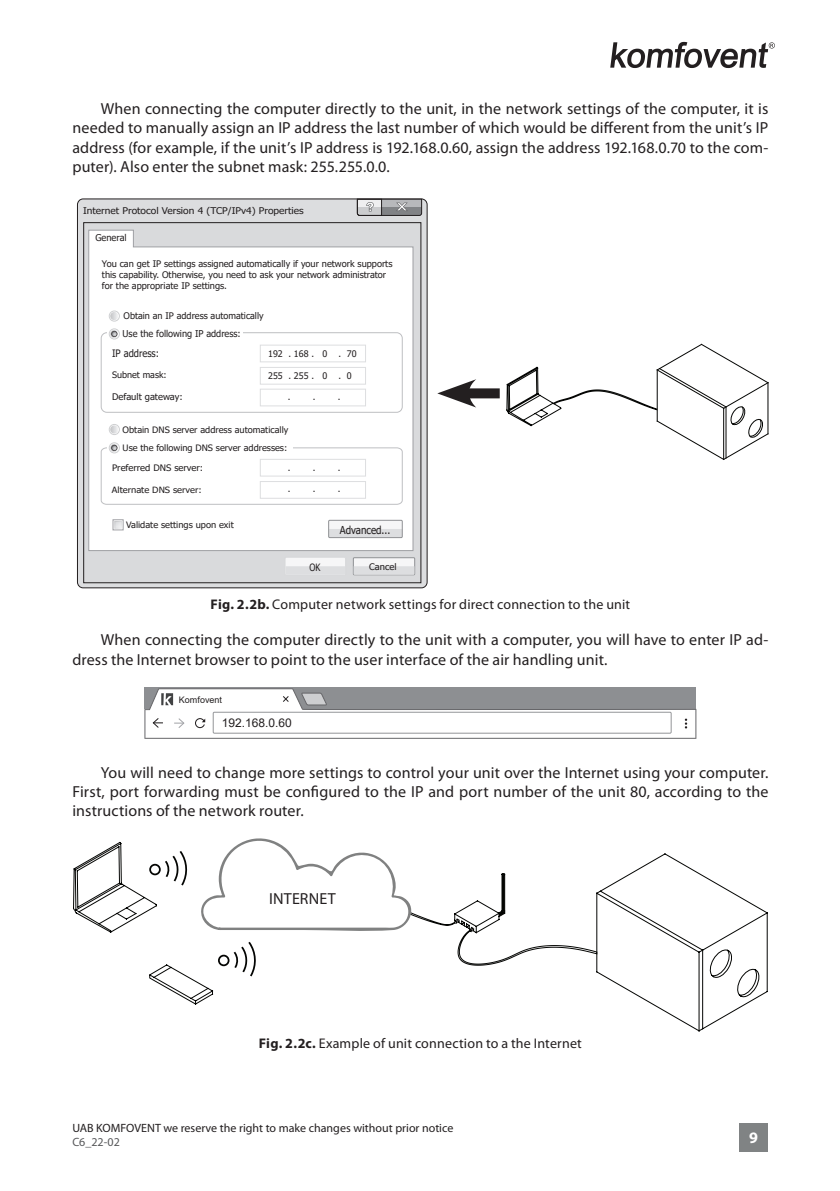
<style>
.page{position:relative;width:840px;height:1191px;background:#fff}
.page>*{position:absolute;margin:0;border:0;box-sizing:border-box;transform-origin:0 0}
.Tekstas{font:16px/19.2px "Myriad Pro";letter-spacing:.005em;color:#231f20;text-align:justify}
.Paveikslas{font:16px "Myriad Pro";letter-spacing:.015em;color:#231f20}
.t1{font:700 16px "Myriad Pro";color:#fff}
.Paveikslas-2{font:14px "Myriad Pro";letter-spacing:.015em;color:#231f20}
.t2{font:12px "Myriad Pro";color:#231f20}
.t3{font:12px "Arial";color:#231f20}
.t4{font:12px "Myriad Pro";color:#57585a}
.t5{font:11px "Tahoma";color:#231f20;scale:.89 1}
.t6{font:10.2px "Tahoma";color:#231f20;scale:.91 1}
.t7{font:10px "Tahoma";color:#231f20;scale:.84 1}
.t8{font:9.4px "Tahoma";color:#231f20}
.t9{font:9.2px "Tahoma";color:#231f20;scale:1.09 1}
.t10{font:9.2px "Tahoma";color:#231f20}
.t11{font:9px/11px "Tahoma";color:#231f20}
.t12{font:9px "Tahoma";color:#231f20;scale:1.06 1}
.t13{font:9px "Arial";color:#231f20}
.t14{font:9px "Tahoma";color:#231f20;scale:1.05 1}
.t15{font:8.8px "Tahoma";color:#231f20;scale:1.04 1}
.t16{font:8.8px "Tahoma";color:#231f20;scale:1.05 1}
.t17{font:8.8px "Tahoma";color:#231f20}
.t18{font:8.6px "Tahoma";color:#231f20;scale:1.09 1}
.s1{font-weight:700}
</style>
<div class="page">
<svg style="left:610px;top:42px;width:164px;height:26px"></svg>
<div style="left:739px;top:1123px;width:28px;height:28px;background:#808384"></div>
<div style="left:77px;top:199px;width:350px;height:389px;background:#dcdddf;border-radius:6px"></div>
<div style="left:77px;top:199px;width:350px;height:389px;border:1px solid #231f20;border-radius:6px"></div>
<div style="left:83px;top:222px;width:338px;height:361px;border:1px solid #231f20"></div>
<svg style="left:88px;top:230px;width:325px;height:321px;background:#fafafa"></svg>
<div style="left:101px;top:332px;width:301px;height:80px;border:1px solid #bebfc2;border-radius:6px"></div>
<div style="left:107px;top:298px;width:136px;height:47px;background:#fff"></div>
<div style="left:107px;top:433px;width:185px;height:25px;background:#fff"></div>
<div style="left:328px;top:520px;width:74px;height:17px;background:#f6f6f7"></div>
<svg style="left:330px;top:529px;width:70px;height:7px"></svg>
<div style="left:328px;top:520px;width:74px;height:18px;border:1px solid #8f9194"></div>
<svg style="left:286px;top:558px;width:59px;height:8px"></svg>
<div style="left:353px;top:558px;width:61px;height:17px;background:#f6f6f7"></div>
<div style="left:353px;top:557px;width:62px;height:18px;border:1px solid #8f9194"></div>
<svg style="left:353px;top:566px;width:61px;height:9px"></svg>
<div style="left:260px;top:389px;width:105px;height:17px;border:1px solid #dddee0"></div>
<div style="left:260px;top:367px;width:105px;height:17px;border:1px solid #dddee0"></div>
<div style="left:260px;top:345px;width:105px;height:17px;border:1px solid #dddee0"></div>
<div style="left:112px;top:519px;width:11px;height:11px;border:1px solid #a0a1a5"></div>
<svg style="left:116px;top:523px;width:4px;height:4px"></svg>
<div style="left:114px;top:521px;width:8px;height:8px;border:1px solid #fff"></div>
<div style="left:109px;top:424px;width:11px;height:11px;border:1px solid #cecfd1;border-radius:50%"></div>
<svg style="left:110px;top:425px;width:8px;height:8px"></svg>
<div style="left:109px;top:311px;width:11px;height:10px;border:1px solid #cecfd1;border-radius:50%"></div>
<svg style="left:110px;top:312px;width:8px;height:8px"></svg>
<div style="left:109px;top:328px;width:11px;height:11px;border:1px solid #cecfd1;border-radius:50%"></div>
<svg style="left:110px;top:330px;width:8px;height:8px"></svg>
<div style="left:109px;top:442px;width:11px;height:11px;border:1px solid #cecfd1;border-radius:50%"></div>
<svg style="left:101px;top:444px;width:301px;height:61px"></svg>
<svg style="left:356px;top:199px;width:66px;height:17px"></svg>
<svg style="left:506px;top:344px;width:262px;height:116px"></svg>
<div style="left:459px;top:388px;width:40px;height:10px;background:#231f20"></div>
<svg style="left:437px;top:379px;width:39px;height:28px"></svg>
<div style="left:144px;top:687px;width:552px;height:22px;background:#8d8f92"></div>
<svg style="left:144px;top:688px;width:552px;height:51px"></svg>
<svg style="left:597px;top:853px;width:170px;height:178px"></svg>
<svg style="left:73px;top:838px;width:524px;height:166px"></svg>
<p class="Tekstas" style="left:72px;top:99px;width:697px;text-indent:28px">When connecting the computer directly to the unit, in the network settings of the computer, it is needed to manually assign an IP address the last number of which would be different from the unit’s IP address (for example, if the unit’s IP address is 192.168.0.60, assign the address 192.168.0.70 to the com&shy;puter). Also enter the subnet mask: 255.255.0.0.</p>
<p class="t9" style="left:83px;top:205px;width:204px">Internet Protocol Version 4 (TCP/IPv4) Properties</p>
<p class="t8" style="left:95px;top:232px;width:33px">General</p>
<p class="t11" style="left:102px;top:259px;width:292px">You can get IP settings assigned automatically if your network supports this capability. Otherwise, you need to ask your network administrator for the appropriate IP settings.</p>
<p class="t11" style="left:123px;top:310px;width:141px">Obtain an IP address automatically</p>
<p class="t8" style="left:123px;top:327px;width:120px">Use the following IP address:</p>
<p class="t6" style="left:112px;top:347px;width:53px">IP address:</p>
<p class="t17" style="left:112px;top:369px;width:56px">Subnet mask:</p>
<p class="t10" style="left:112px;top:391px;width:72px">Default gateway:</p>
<p class="t11" style="left:268px;top:348px;width:90px">192 . 168 . 0 . 70</p>
<p class="t11" style="left:268px;top:370px;width:85px">255 . 255 . 0 . 0</p>
<p class="t11" style="left:288px;top:392px;width:4px">.</p>
<p class="t11" style="left:313px;top:392px;width:4px">.</p>
<p class="t11" style="left:338px;top:392px;width:4px">.</p>
<p class="t15" style="left:123px;top:424px;width:161px">Obtain DNS server address automatically</p>
<p class="t15" style="left:123px;top:441px;width:160px">Use the following DNS server addresses:</p>
<p class="t12" style="left:112px;top:461px;width:87px">Preferred DNS server:</p>
<p class="t18" style="left:112px;top:484px;width:84px">Alternate DNS server:</p>
<p class="t11" style="left:288px;top:462px;width:4px">.</p>
<p class="t11" style="left:313px;top:462px;width:4px">.</p>
<p class="t11" style="left:338px;top:462px;width:4px">.</p>
<p class="t11" style="left:288px;top:484px;width:4px">.</p>
<p class="t11" style="left:313px;top:484px;width:4px">.</p>
<p class="t11" style="left:338px;top:484px;width:4px">.</p>
<p class="t16" style="left:126px;top:519px;width:104px">Validate settings upon exit</p>
<p class="t5" style="left:340px;top:522px;width:58px">Advanced...</p>
<p class="t14" style="left:369px;top:560px;width:28px">Cancel</p>
<p class="t7" style="left:309px;top:560px;width:15px">OK</p>
<p class="Paveikslas-2" style="left:210px;top:596px;width:421px"><span class="s1">Fig. 2.2b.</span> Computer network settings for direct connection to the unit</p>
<p class="Tekstas" style="left:72px;top:630px;width:697px;text-indent:28px">When connecting the computer directly to the unit with a computer, you will have to enter IP ad&shy;dress the Internet browser to point to the user interface of the air handling unit.</p>
<p class="t13" style="left:179px;top:693px;width:45px">Komfovent</p>
<p class="t3" style="left:221px;top:714px;width:72px">192.168.0.60</p>
<p class="Tekstas" style="left:72px;top:762px;width:697px;text-indent:28px">You will need to change more settings to control your unit over the Internet using your computer.<br>First, port forwarding must be configured to the IP and port number of the unit 80, according to the instructions of the network router.</p>
<p class="Paveikslas" style="left:269px;top:888px;width:68px">INTERNET</p>
<p class="Paveikslas-2" style="left:259px;top:1034px;width:324px"><span class="s1">Fig. 2.2c.</span> Example of unit connection to a the Internet</p>
<p class="t2" style="left:72px;top:1120px;width:382px">UAB KOMFOVENT we reserve the right to make changes without prior notice</p>
<p class="t4" style="left:72px;top:1134px;width:49px">C6_22-02</p>
<p class="t1" style="left:748px;top:1127px;width:10px">9</p>
</div>
